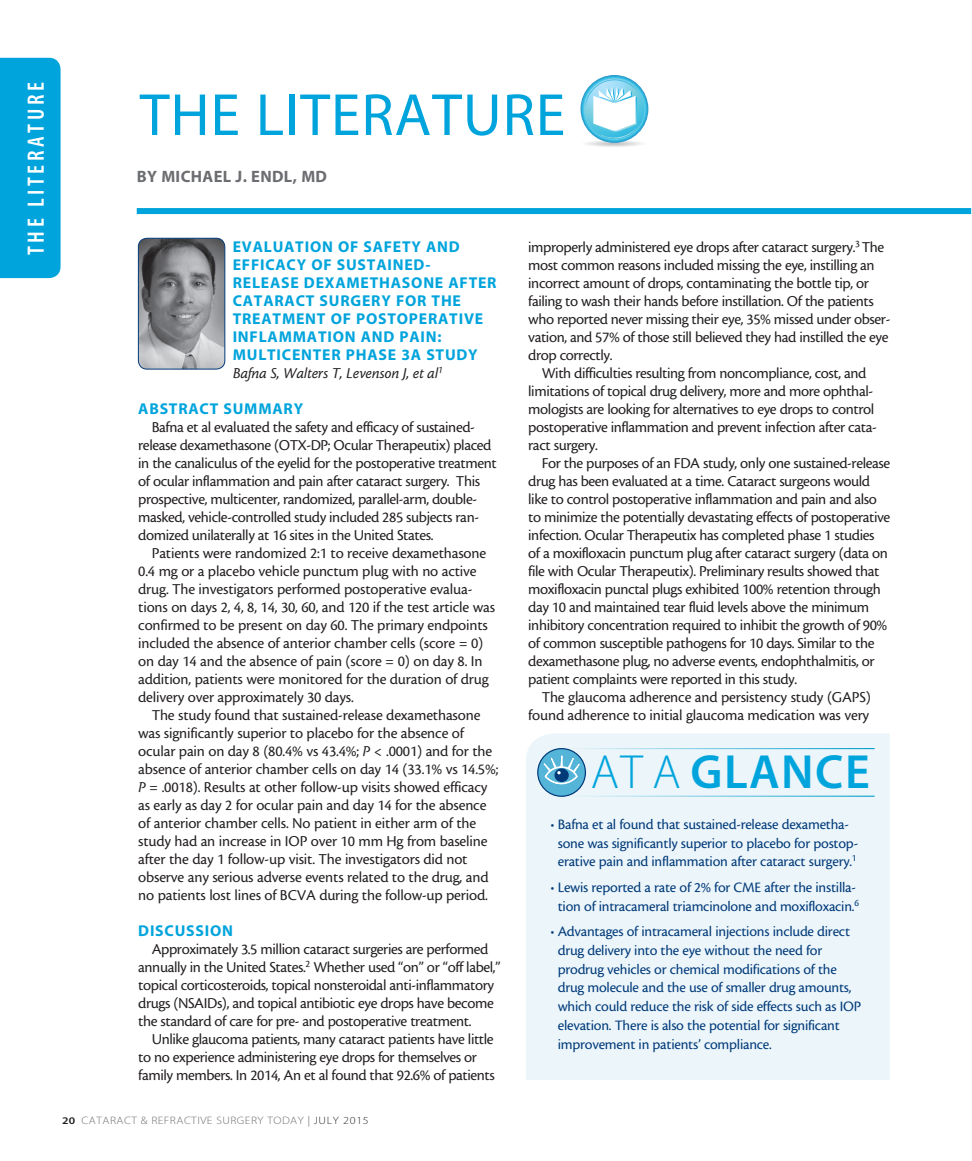
<style>
.page{position:relative;width:972px;height:1161px;background:#fff}
.page>*{position:absolute;margin:0;border:0;box-sizing:border-box;transform-origin:0 0}
.headline{font:60px "Myriad MM 400 600";letter-spacing:.015em;color:#00a4dc}
.headline-2{font:48.15px "Myriad MM 565 600";letter-spacing:.03em;color:#00a4dc}
.t1{font:23.7px "Myriad MM 565 300";letter-spacing:.15em;color:#fff}
.author{font:16.5px "Myriad MM 700 600";letter-spacing:.02em;color:#6c6d70}
.body{font:15.75px/18px "Cronos MM 408 10";letter-spacing:-.025em;color:#231f20}
.subhead{font:15.75px/18px "Myriad MM 700 600";letter-spacing:.05em;color:#00a4dc}
.body-2{font:15.75px "Cronos MM It 408 10";letter-spacing:-.005em;color:#231f20}
.body-3{font:15px/18.8px "Cronos MM 408 10";letter-spacing:-.015em;color:#013a79}
.t2{font:10.8px "Myriad MM 215 600";letter-spacing:.04em;color:#6c6d70;scale:1.11 1}
.s1{font-family:"Cronos MM It 408 10"}
.s2{font-family:"Myriad MM 565 600";font-size:10.2px;color:#231f20}
.s3{font-family:"Myriad MM 400 600";color:#939598}
.s4{color:#312f30}
.s5{font-family:"Myriad MM 215 600"}
</style>
<div class="page">
<svg style="left:580px;top:77px;width:67px;height:70px"></svg>
<div style="left:0;top:58px;width:61px;height:220px;background:#00a4dc"></div>
<div style="left:137px;top:208px;width:834px;height:6px;background:#00a4dc"></div>
<img style="left:138px;top:238px;width:87px;height:131px">
<div style="left:138px;top:238px;width:87px;height:131px;border:1px solid #013a79;border-radius:9px"></div>
<div style="left:526px;top:733px;width:364px;height:347px;background:#ebf5fa"></div>
<hr style="left:565px;top:748px;width:310px;height:1px;background:#019ecb">
<hr style="left:565px;top:796px;width:310px;height:1px;background:#019ecb">
<div style="left:538px;top:749px;width:47px;height:47px;background:#55b5d8;border-radius:50%"></div>
<div style="left:537px;top:748px;width:49px;height:49px;border:1px solid #013a79;border-radius:50%"></div>
<svg style="left:540px;top:750px;width:42px;height:34px"></svg>
<p class="t1" style="left:25px;top:255px;width:174px;rotate:-90deg">THE LITERATURE</p>
<p class="headline" style="left:140px;top:86px;width:427px">THE LITERATURE</p>
<p class="author" style="left:137px;top:169px;width:192px">BY MICHAEL J. ENDL, MD</p>
<p class="subhead" style="left:233px;top:239px;width:265px">EVALUATION OF SAFETY AND<br>EFFICACY OF SUSTAINED-<br>RELEASE DEXAMETHASONE AFTER<br>CATARACT SURGERY FOR THE<br>TREATMENT OF POSTOPERATIVE<br>INFLAMMATION AND PAIN:<br>MULTICENTER PHASE 3A STUDY</p>
<p class="body-2" style="left:233px;top:365px;width:212px">Bafna S, Walters T, Levenson J, et al<sup>1</sup></p>
<p class="subhead" style="left:138px;top:401px;width:167px">ABSTRACT SUMMARY</p>
<p class="body" style="left:138px;top:418px;width:360px;text-indent:14px">Bafna et al evaluated the safety and efficacy of sustained&shy;release dexamethasone (OTX-DP; Ocular Therapeutix) placed in the canaliculus of the eyelid for the postoperative treatment of ocular inflammation and pain after cataract surgery. This prospective, multicenter, randomized, parallel-arm, double&shy;masked, vehicle-controlled study included 285 subjects ran&shy;domized unilaterally at 16 sites in the United States.</p>
<p class="body" style="left:138px;top:544px;width:358px;text-indent:14px">Patients were randomized 2:1 to receive dexamethasone 0.4 mg or a placebo vehicle punctum plug with no active drug. The investigators performed postoperative evalua&shy;tions on days 2, 4, 8, 14, 30, 60, and 120 if the test article was confirmed to be present on day 60. The primary endpoints included the absence of anterior chamber cells (score = 0) on day 14 and the absence of pain (score = 0) on day 8. In addition, patients were monitored for the duration of drug delivery over approximately 30 days.</p>
<p class="body" style="left:138px;top:706px;width:362px;text-indent:14px">The study found that sustained-release dexamethasone was significantly superior to placebo for the absence of ocular pain on day 8 (80.4% vs 43.4%; <span class="s1">P</span> &lt; .0001) and for the absence of anterior chamber cells on day 14 (33.1% vs 14.5%; <span class="s1">P</span> = .0018). Results at other follow-up visits showed efficacy as early as day 2 for ocular pain and day 14 for the absence of anterior chamber cells. No patient in either arm of the study had an increase in IOP over 10 mm Hg from baseline after the day 1 follow-up visit. The investigators did not observe any serious adverse events related to the drug, and no patients lost lines of BCVA during the follow-up period.</p>
<p class="subhead" style="left:138px;top:923px;width:96px">DISCUSSION</p>
<p class="body" style="left:138px;top:940px;width:364px;text-indent:14px">Approximately 3.5 million cataract surgeries are performed annually in the United States.<sup>2</sup> Whether used “on” or “off label,” topical corticosteroids, topical nonsteroidal anti-inflammatory drugs (NSAIDs), and topical antibiotic eye drops have become the standard of care for pre- and postoperative treatment.</p>
<p class="body" style="left:138px;top:1030px;width:358px;text-indent:14px">Unlike glaucoma patients, many cataract patients have little to no experience administering eye drops for themselves or family members. In 2014, An et al found that 92.6% of patients</p>
<p class="t2" style="left:62px;top:1115px;width:278px"><span class="s2">20</span> CATARACT &amp; REFRACTIVE SURGERY TODAY <span class="s3">|</span> <span class="s4">JULY 2015</span></p>
<p class="body" style="left:528px;top:238px;width:364px">improperly administered eye drops after cataract surgery.<sup>3</sup> The most common reasons included missing the eye, instilling an incorrect amount of drops, contaminating the bottle tip, or failing to wash their hands before instillation. Of the patients who reported never missing their eye, 35% missed under obser&shy;vation, and 57% of those still believed they had instilled the eye drop correctly.</p>
<p class="body" style="left:528px;top:364px;width:350px;text-indent:14px">With difficulties resulting from noncompliance, cost, and limitations of topical drug delivery, more and more ophthal&shy;mologists are looking for alternatives to eye drops to control postoperative inflammation and prevent infection after cata&shy;ract surgery.</p>
<p class="body" style="left:528px;top:454px;width:364px;text-indent:14px">For the purposes of an FDA study, only one sustained-release drug has been evaluated at a time. Cataract surgeons would like to control postoperative inflammation and pain and also to minimize the potentially devastating effects of postoperative infection. Ocular Therapeutix has completed phase 1 studies<br>of a moxifloxacin punctum plug after cataract surgery (data on file with Ocular Therapeutix). Preliminary results showed that moxifloxacin punctal plugs exhibited 100% retention through day 10 and maintained tear fluid levels above the minimum inhibitory concentration required to inhibit the growth of 90% of common susceptible pathogens for 10 days. Similar to the dexamethasone plug, no adverse events, endophthalmitis, or patient complaints were reported in this study.</p>
<p class="body" style="left:528px;top:688px;width:344px;text-align:right">The glaucoma adherence and persistency study (GAPS) found adherence to initial glaucoma medication was very</p>
<p class="headline-2" style="left:591px;top:749px;width:280px"><span class="s5">AT A</span> GLANCE</p>
<p class="body-3" style="left:558px;top:815px;width:302px;text-indent:-7px">• Bafna et al found that sustained-release dexametha&shy;sone was significantly superior to placebo for postop&shy;erative pain and inflammation after cataract surgery.<sup>1</sup></p>
<p class="body-3" style="left:551px;top:878px;width:310px;text-align:center">• Lewis reported a rate of 2% for CME after the instilla&shy;tion of intracameral triamcinolone and moxifloxacin.<sup>6</sup></p>
<p class="body-3" style="left:558px;top:922px;width:305px;text-indent:-7px">• Advantages of intracameral injections include direct drug delivery into the eye without the need for prodrug vehicles or chemical modifications of the drug molecule and the use of smaller drug amounts, which could reduce the risk of side effects such as IOP elevation. There is also the potential for significant improvement in patients’ compliance.</p>
</div>
